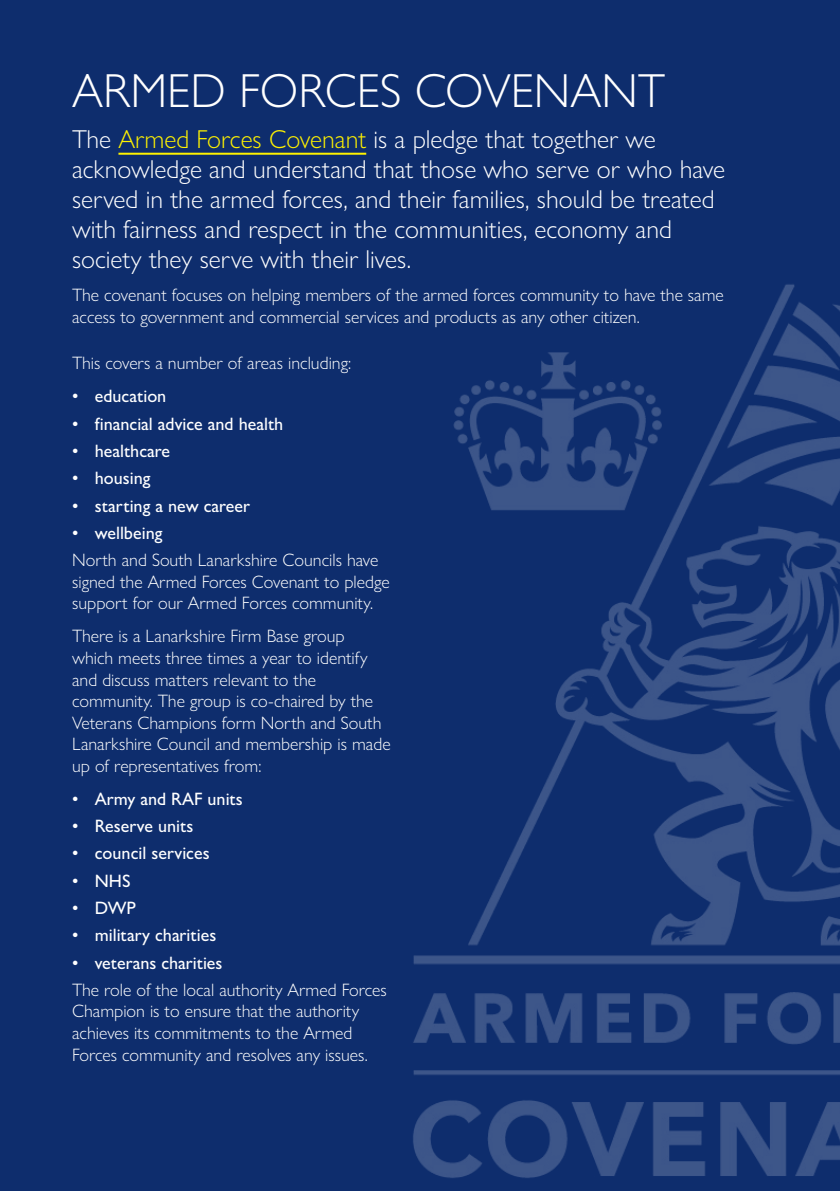
<style>
.page{position:relative;width:840px;height:1191px;background:#fff}
.page>*{position:absolute;margin:0;border:0;box-sizing:border-box;transform-origin:0 0}
.t1{font:300 48px "Gill Sans Nova";color:#fff}
.t2{font:300 26px/30px "Gill Sans Nova";color:#fff}
.t3{font:300 18px/21.6px "Gill Sans Nova";color:#fff}
.t4{font:500 18px "Gill Sans Nova";color:#fff}
.s1{color:#fff200}
</style>
<div class="page">
<div style="left:0;top:0;width:839px;height:1191px;background:#0e2d6d"></div>
<hr style="left:118px;top:153px;width:248px;height:2px;background:#fff200">
<img style="left:255px;top:152px;width:584px;height:1026px">
<h1 class="t1" style="left:72px;top:61px;width:594px">ARMED FORCES COVENANT</h1>
<p class="t2" style="left:72px;top:124px;width:654px">The <span class="s1">Armed Forces Covenant</span> is a pledge that together we acknowledge and understand that those who serve or who have served in the armed forces, and their families, should be treated with fairness and respect in the communities, economy and society they serve with their lives.</p>
<p class="t3" style="left:72px;top:284px;width:653px">The covenant focuses on helping members of the armed forces community to have the same access to government and commercial services and products as any other citizen.</p>
<p class="t3" style="left:72px;top:352px;width:280px">This covers a number of areas including:</p>
<p class="t4" style="left:72px;top:385px;width:96px">• education</p>
<p class="t4" style="left:72px;top:412px;width:213px">• financial advice and health</p>
<p class="t4" style="left:72px;top:440px;width:99px">• healthcare</p>
<p class="t4" style="left:72px;top:467px;width:80px">• housing</p>
<p class="t4" style="left:72px;top:494px;width:179px">• starting a new career</p>
<p class="t4" style="left:72px;top:522px;width:92px">• wellbeing</p>
<p class="t3" style="left:72px;top:549px;width:319px">North and South Lanarkshire Councils have signed the Armed Forces Covenant to pledge support for our Armed Forces community.</p>
<p class="t3" style="left:72px;top:625px;width:320px">There is a Lanarkshire Firm Base group<br>which meets three times a year to identify and discuss matters relevant to the community. The group is co-chaired by the Veterans Champions form North and South Lanarkshire Council and membership is made up of representatives from:</p>
<p class="t4" style="left:72px;top:787px;width:172px">• Army and RAF units</p>
<p class="t4" style="left:72px;top:815px;width:123px">• Reserve units</p>
<p class="t4" style="left:72px;top:842px;width:139px">• council services</p>
<p class="t4" style="left:72px;top:869px;width:60px">• NHS</p>
<p class="t4" style="left:72px;top:897px;width:65px">• DWP</p>
<p class="t4" style="left:72px;top:924px;width:146px">• military charities</p>
<p class="t4" style="left:72px;top:951px;width:152px">• veterans charities</p>
<p class="t3" style="left:72px;top:978px;width:316px">The role of the local authority Armed Forces Champion is to ensure that the authority achieves its commitments to the Armed Forces community and resolves any issues.</p>
</div>
